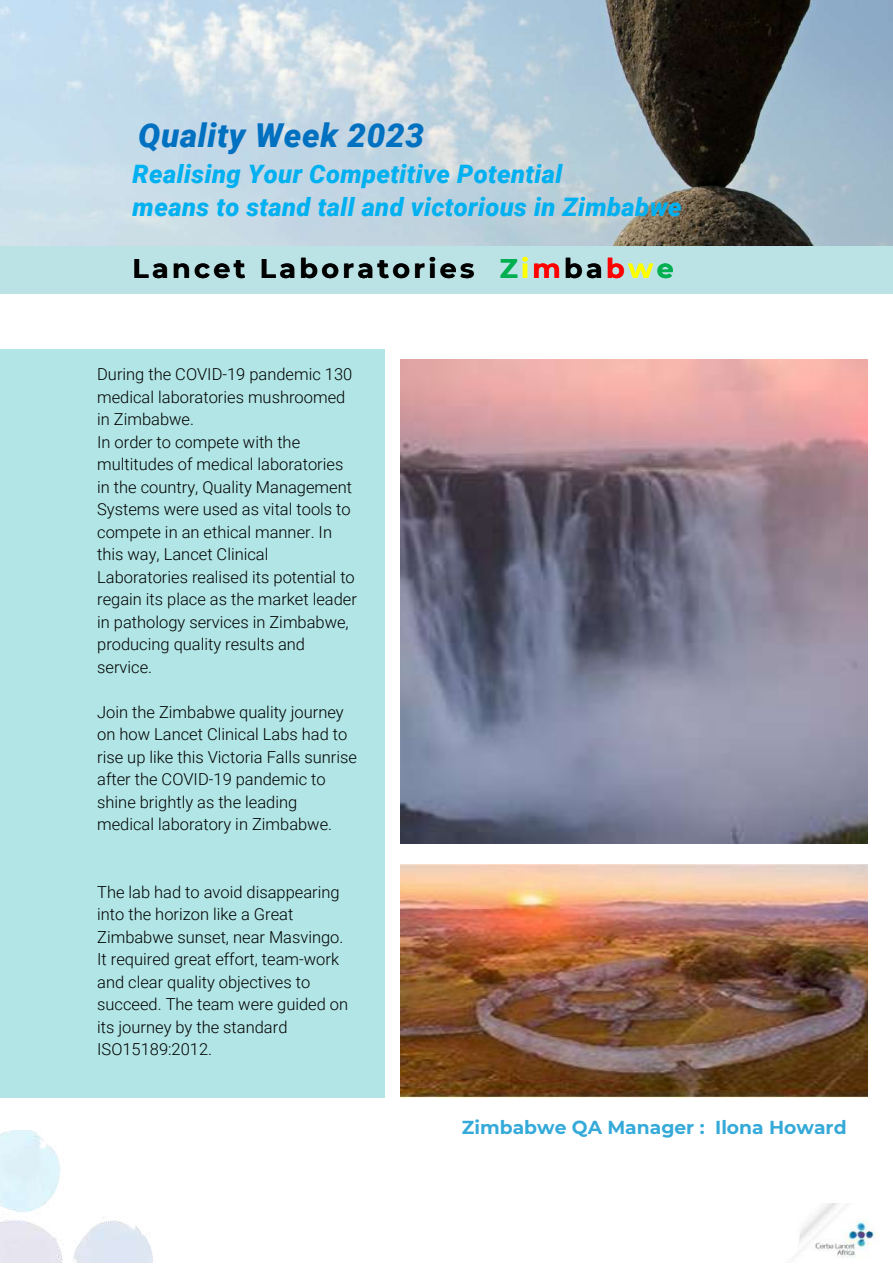
<style>
.page{position:relative;width:893px;height:1264px;background:#fff}
.page>*{position:absolute;margin:0;border:0;box-sizing:border-box;transform-origin:0 0}
.t1{font:italic 900 32.85px "Roboto";letter-spacing:.02em;color:#0070c0}
.t2{font:700 27px "Montserrat";letter-spacing:.125em;color:#000}
.t3{font:italic 900 25.35px/32.5px "Roboto";letter-spacing:.015em;color:#00b0f0}
.t4{font:700 18.75px "Montserrat";color:#35aad9}
.t5{font:300 16.5px/22.5px "Roboto";color:#000}
.s1{color:#00b050}
.s2{color:#ff0}
.s3{color:#f00}
</style>
<div class="page">
<img style="left:400px;top:359px;width:467px;height:484px">
<div style="left:0;top:349px;width:385px;height:748px;background:#b2e5e5"></div>
<img style="left:400px;top:864px;width:467px;height:233px">
<div style="left:0;top:245px;width:892px;height:49px;background:#bbe3e6"></div>
<img style="left:0;top:1130px;width:152px;height:132px">
<img style="left:794px;top:1203px;width:83px;height:55px">
<img style="left:0;top:0;width:892px;height:245px">
<h1 class="t1" style="left:138px;top:116px;width:287px">Quality Week 2023</h1>
<h3 class="t3" style="left:133px;top:158px;width:550px">Realising Your Competitive Potential<br>means to stand tall and victorious in Zimbabwe</h3>
<h2 class="t2" style="left:133px;top:252px;width:542px">Lancet Laboratories <span class="s1">Z</span><span class="s2">i</span><span class="s3">m</span>ba<span class="s3">b</span><span class="s2">w</span><span class="s1">e</span></h2>
<p class="t5" style="left:97px;top:363px;width:261px">During the COVID-19 pandemic 130 medical laboratories mushroomed in Zimbabwe.<br>In order to compete with the multitudes of medical laboratories in the country, Quality Management<br>Systems were used as vital tools to compete in an ethical manner. In this way, Lancet Clinical<br>Laboratories realised its potential to regain its place as the market leader in pathology services in Zimbabwe, producing quality results and service.</p>
<p class="t5" style="left:97px;top:700px;width:261px">Join the Zimbabwe quality journey on how Lancet Clinical Labs had to rise up like this Victoria Falls sunrise after the COVID-19 pandemic to shine brightly as the leading medical laboratory in Zimbabwe.</p>
<p class="t5" style="left:97px;top:880px;width:252px">The lab had to avoid disappearing into the horizon like a Great<br>Zimbabwe sunset, near Masvingo.<br>It required great effort, team-work and clear quality objectives to succeed. The team were guided on its journey by the standard<br>ISO15189:2012.</p>
<p class="t4" style="left:462px;top:1115px;width:386px">Zimbabwe QA Manager : Ilona Howard</p>
</div>
